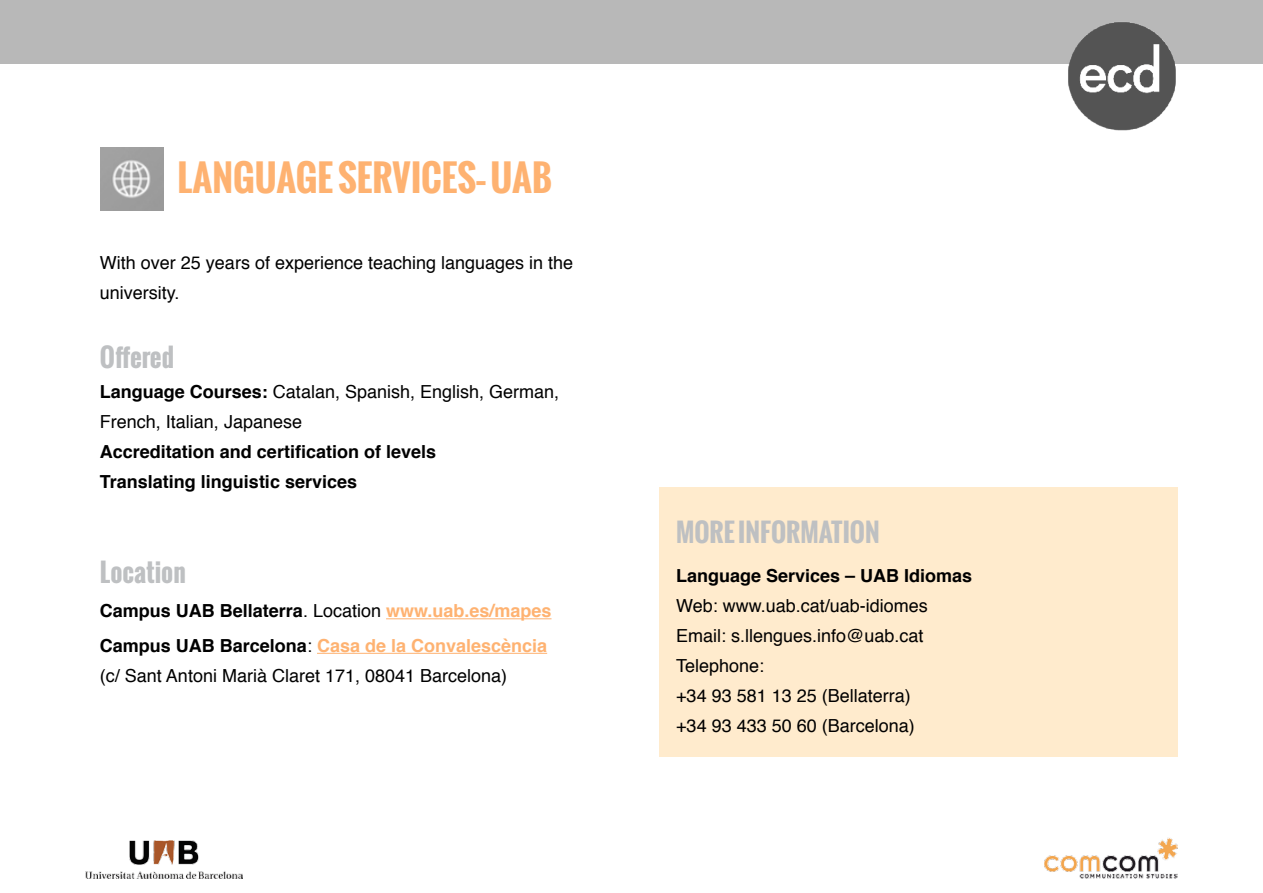
<style>
.page{position:relative;width:1263px;height:893px;background:#fff}
.page>*{position:absolute;margin:0;border:0;box-sizing:border-box;transform-origin:0 0}
.t1{font:700 36px "Oswald";color:#feb271}
.t2{font:700 25.5px "Oswald";color:#bec0c2}
.t3{font:18px/30px "Helvetica";color:#000}
.t4{font:700 18px/30px "Helvetica";color:#000}
.t5{font:700 18px/34.5px "Helvetica";color:#feb271}
.s1{font-weight:700}
.s2{color:#000}
.s3{font-weight:400;color:#000}
</style>
<div class="page">
<div style="left:0;top:0;width:1263px;height:64px;background:#b8b8b8"></div>
<img style="left:85px;top:841px;width:157px;height:37px">
<img style="left:1045px;top:838px;width:133px;height:40px">
<img style="left:1068px;top:22px;width:108px;height:109px">
<div style="left:659px;top:487px;width:519px;height:270px;background:#ffebcd"></div>
<hr style="left:386px;top:618px;width:165px;height:1px;background:#feb271">
<hr style="left:317px;top:653px;width:230px;height:1px;background:#feb271">
<img style="left:100px;top:148px;width:63px;height:62px">
<h1 class="t1" style="left:178px;top:151px;width:376px">LANGUAGE SERVICES– UAB</h1>
<p class="t3" style="left:100px;top:249px;width:475px">With over 25 years of experience teaching languages in the university.</p>
<h2 class="t2" style="left:100px;top:339px;width:76px">Offered</h2>
<p class="t3" style="left:100px;top:378px;width:461px"><span class="s1">Language Courses:</span> Catalan, Spanish, English, German,<br>French, Italian, Japanese</p>
<p class="t4" style="left:100px;top:437px;width:338px">Accreditation and certification of levels<br>Translating linguistic services</p>
<h2 class="t2" style="left:100px;top:553px;width:87px">Location</h2>
<p class="t5" style="left:100px;top:594px;width:453px"><span class="s2">Campus UAB Bellaterra</span><span class="s3">. Location</span> www.uab.es/mapes<br><span class="s2">Campus UAB Barcelona</span><span class="s3">:</span> Casa de la Convalescència</p>
<p class="t3" style="left:100px;top:661px;width:409px">(c/ Sant Antoni Marià Claret 171, 08041 Barcelona)</p>
<h2 class="t2" style="left:676px;top:513px;width:205px">MORE INFORMATION</h2>
<p class="t4" style="left:676px;top:561px;width:298px">Language Services – UAB Idiomas</p>
<p class="t3" style="left:676px;top:591px;width:253px">Web: www.uab.cat/uab-idiomes<br>Email: s.llengues.info@uab.cat<br>Telephone:<br>+34 93 581 13 25 (Bellaterra) +34 93 433 50 60 (Barcelona)</p>
</div>
